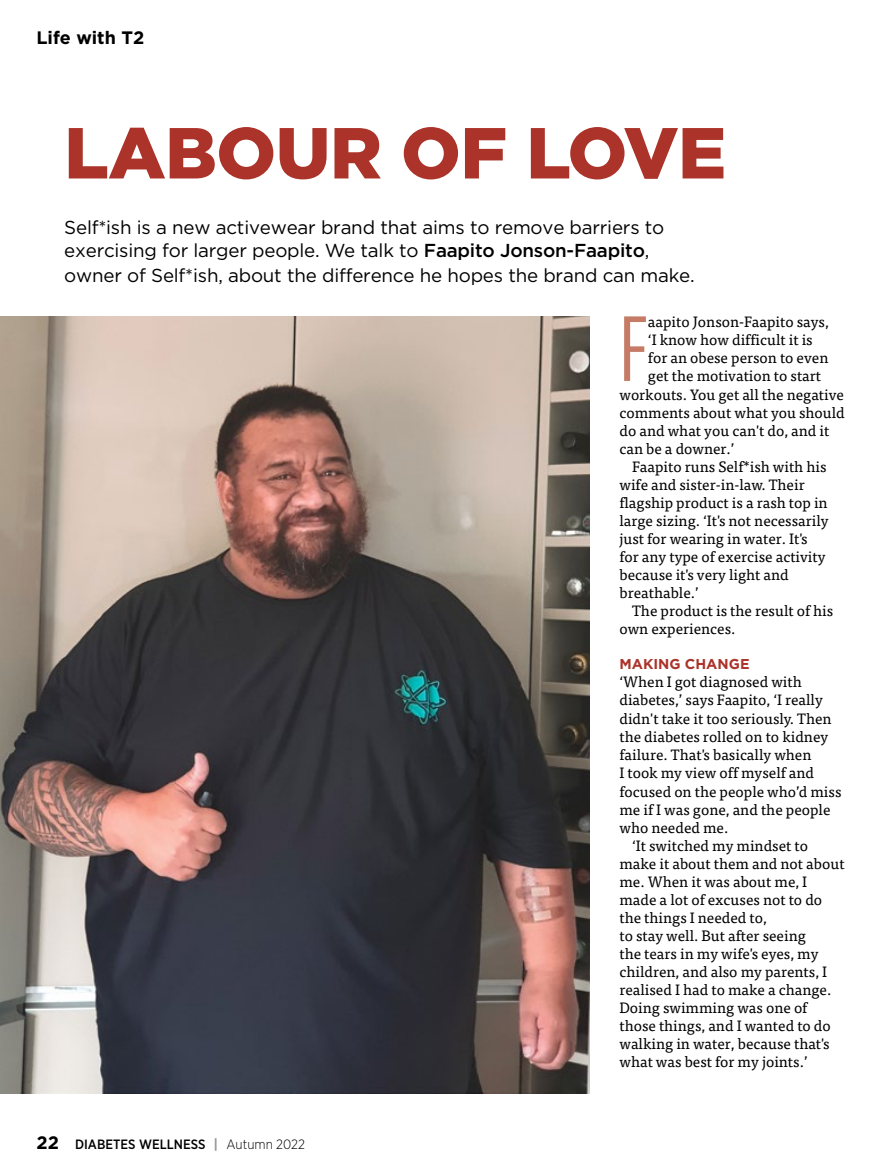
<style>
.page{position:relative;width:893px;height:1170px;background:#fff}
.page>*{position:absolute;margin:0;border:0;box-sizing:border-box;transform-origin:0 0}
.t1{font:92.1px "Gotham Condensed";color:#c67b66}
.t2{font:900 72px "Gotham";letter-spacing:-.005em;color:#ab332a}
.t3{font:18.75px/24px "Gotham";letter-spacing:-.01em;color:#000}
.t4{font:700 18px "Gotham";color:#000}
.t5{font:15px "Tisa Pro";color:#000}
.t6{font:700 14.25px "Gotham";color:#ab332a}
.t7{font:500 13.5px "Gotham Narrow";color:#000}
.s1{font-weight:500}
.s2{font-family:"Gotham";font-weight:700;font-size:18px}
.s3{font-family:"Gotham";font-weight:700;color:#939598}
.s4{font-weight:300}
</style>
<div class="page">
<img style="left:0;top:316px;width:589px;height:777px">
<p class="t4" style="left:36px;top:26px;width:109px">Life with T2</p>
<h2 class="t2" style="left:64px;top:103px;width:663px">LABOUR OF LOVE</h2>
<p class="t3" style="left:64px;top:214px;width:632px">Self*ish is a new activewear brand that aims to remove barriers to exercising for larger people. We talk to <span class="s1">Faapito Jonson-Faapito</span>, owner of Self*ish, about the difference he hopes the brand can make.</p>
<p class="t7" style="left:36px;top:1135px;width:270px"><span class="s2">22</span> DIABETES WELLNESS <span class="s3">|</span> <span class="s4">Autumn 2022</span></p>
<h1 class="t1" style="left:619px;top:296px;width:30px">F</h1>
<p class="t5" style="left:648px;top:311px;width:182px">aapito Jonson-Faapito says,</p>
<p class="t5" style="left:648px;top:329px;width:166px">‘I know how difficult it is</p>
<p class="t5" style="left:648px;top:347px;width:182px">for an obese person to even</p>
<p class="t5" style="left:648px;top:365px;width:175px">get the motivation to start</p>
<p class="t5" style="left:619px;top:383px;width:226px">workouts. You get all the negative</p>
<p class="t5" style="left:619px;top:401px;width:227px">comments about what you should</p>
<p class="t5" style="left:619px;top:419px;width:211px">do and what you can't do, and it</p>
<p class="t5" style="left:619px;top:437px;width:117px">can be a downer.’</p>
<p class="t5" style="left:632px;top:455px;width:196px">Faapito runs Self*ish with his</p>
<p class="t5" style="left:619px;top:473px;width:187px">wife and sister-in-law. Their</p>
<p class="t5" style="left:619px;top:491px;width:210px">flagship product is a rash top in</p>
<p class="t5" style="left:619px;top:509px;width:211px">large sizing. ‘It's not necessarily</p>
<p class="t5" style="left:619px;top:527px;width:190px">just for wearing in water. It's</p>
<p class="t5" style="left:619px;top:545px;width:208px">for any type of exercise activity</p>
<p class="t5" style="left:619px;top:563px;width:171px">because it's very light and</p>
<p class="t5" style="left:619px;top:581px;width:81px">breathable.’</p>
<p class="t5" style="left:632px;top:599px;width:203px">The product is the result of his</p>
<p class="t5" style="left:619px;top:617px;width:118px">own experiences.</p>
<p class="t6" style="left:619px;top:654px;width:132px">MAKING CHANGE</p>
<p class="t5" style="left:619px;top:671px;width:184px">‘When I got diagnosed with</p>
<p class="t5" style="left:619px;top:689px;width:205px">diabetes,’ says Faapito, ‘I really</p>
<p class="t5" style="left:619px;top:707px;width:214px">didn't take it too seriously. Then</p>
<p class="t5" style="left:619px;top:725px;width:210px">the diabetes rolled on to kidney</p>
<p class="t5" style="left:619px;top:743px;width:194px">failure. That's basically when</p>
<p class="t5" style="left:619px;top:762px;width:196px">I took my view off myself and</p>
<p class="t5" style="left:619px;top:780px;width:223px">focused on the people who’d miss</p>
<p class="t5" style="left:619px;top:798px;width:213px">me if I was gone, and the people</p>
<p class="t5" style="left:619px;top:816px;width:110px">who needed me.</p>
<p class="t5" style="left:632px;top:834px;width:177px">‘It switched my mindset to</p>
<p class="t5" style="left:619px;top:852px;width:227px">make it about them and not about</p>
<p class="t5" style="left:619px;top:870px;width:189px">me. When it was about me, I</p>
<p class="t5" style="left:619px;top:888px;width:204px">made a lot of excuses not to do</p>
<p class="t5" style="left:619px;top:906px;width:149px">the things I needed to,</p>
<p class="t5" style="left:619px;top:924px;width:188px">to stay well. But after seeing</p>
<p class="t5" style="left:619px;top:942px;width:201px">the tears in my wife's eyes, my</p>
<p class="t5" style="left:619px;top:960px;width:209px">children, and also my parents, I</p>
<p class="t5" style="left:619px;top:978px;width:213px">realised I had to make a change.</p>
<p class="t5" style="left:619px;top:996px;width:189px">Doing swimming was one of</p>
<p class="t5" style="left:619px;top:1014px;width:213px">those things, and I wanted to do</p>
<p class="t5" style="left:619px;top:1032px;width:212px">walking in water, because that's</p>
<p class="t5" style="left:619px;top:1050px;width:190px">what was best for my joints.’</p>
</div>
